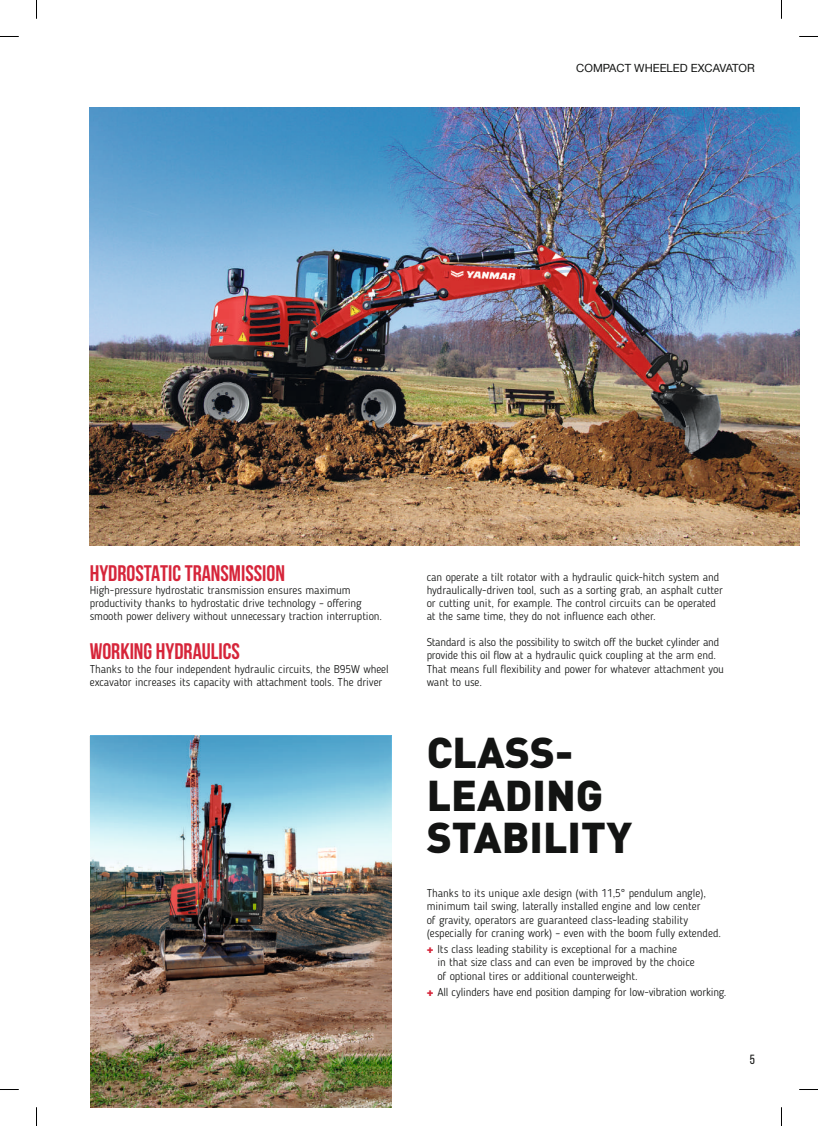
<style>
.page{position:relative;width:818px;height:1126px;background:#fff}
.page>*{position:absolute;margin:0;border:0;box-sizing:border-box;transform-origin:0 0}
.t1{font:900 42.5px/42.5px "DINOT";color:#131413}
.t2{font:700 22.5px "Bebas Neue";color:#d6253a}
.t3{font:13.25px "Bebas Neue";color:#131413}
.t4{font:300 11.25px/13.1px "Blogger Sans";color:#131413}
.t5{font:11.25px "Helvetica Neue LT Com";color:#131413}
.s1{font-family:"Helvetica Neue LT Com";font-weight:900;color:#d6253a}
</style>
<div class="page">
<img style="left:90px;top:107px;width:708px;height:438px">
<img style="left:90px;top:926px;width:301px;height:181px">
<img style="left:90px;top:735px;width:301px;height:191px">
<svg style="left:0;top:36px;width:19px;height:1px"></svg>
<svg style="left:799px;top:36px;width:18px;height:1px"></svg>
<svg style="left:0;top:1089px;width:19px;height:1px"></svg>
<svg style="left:799px;top:1089px;width:18px;height:1px"></svg>
<svg style="left:36px;top:0;width:1px;height:19px"></svg>
<svg style="left:36px;top:1107px;width:1px;height:18px"></svg>
<p class="t5" style="left:576px;top:61px;width:180px">COMPACT WHEELED EXCAVATOR</p>
<h2 class="t2" style="left:90px;top:560px;width:197px">HYDROSTATIC TRANSMISSION</h2>
<p class="t4" style="left:90px;top:583px;width:294px">High-pressure hydrostatic transmission ensures maximum productivity thanks to hydrostatic drive technology – offering smooth power delivery without unnecessary traction interruption.</p>
<h2 class="t2" style="left:90px;top:639px;width:151px">WORKING HYDRAULICS</h2>
<p class="t4" style="left:90px;top:662px;width:300px">Thanks to the four independent hydraulic circuits, the B95W wheel excavator increases its capacity with attachment tools. The driver</p>
<p class="t4" style="left:426px;top:570px;width:297px">can operate a tilt rotator with a hydraulic quick-hitch system and hydraulically-driven tool, such as a sorting grab, an asphalt cutter or cutting unit, for example. The control circuits can be operated at the same time, they do not influence each other.</p>
<p class="t4" style="left:426px;top:635px;width:298px">Standard is also the possibility to switch off the bucket cylinder and provide this oil flow at a hydraulic quick coupling at the arm end.<br>That means full flexibility and power for whatever attachment you want to use.</p>
<h1 class="t1" style="left:426px;top:730px;width:207px">CLASS-<br>LEADING<br>STABILITY</h1>
<p class="t4" style="left:426px;top:886px;width:295px">Thanks to its unique axle design (with 11,5° pendulum angle), minimum tail swing, laterally installed engine and low center<br>of gravity, operators are guaranteed class-leading stability (especially for craning work) – even with the boom fully extended.</p>
<p class="t4" style="left:437px;top:942px;width:258px;text-indent:-11px"><span class="s1">+</span> Its class leading stability is exceptional for a machine<br>in that size class and can even be improved by the choice of optional tires or additional counterweight.</p>
<p class="t4" style="left:426px;top:985px;width:301px"><span class="s1">+</span> All cylinders have end position damping for low-vibration working.</p>
<p class="t3" style="left:749px;top:1052px;width:7px">5</p>
</div>
